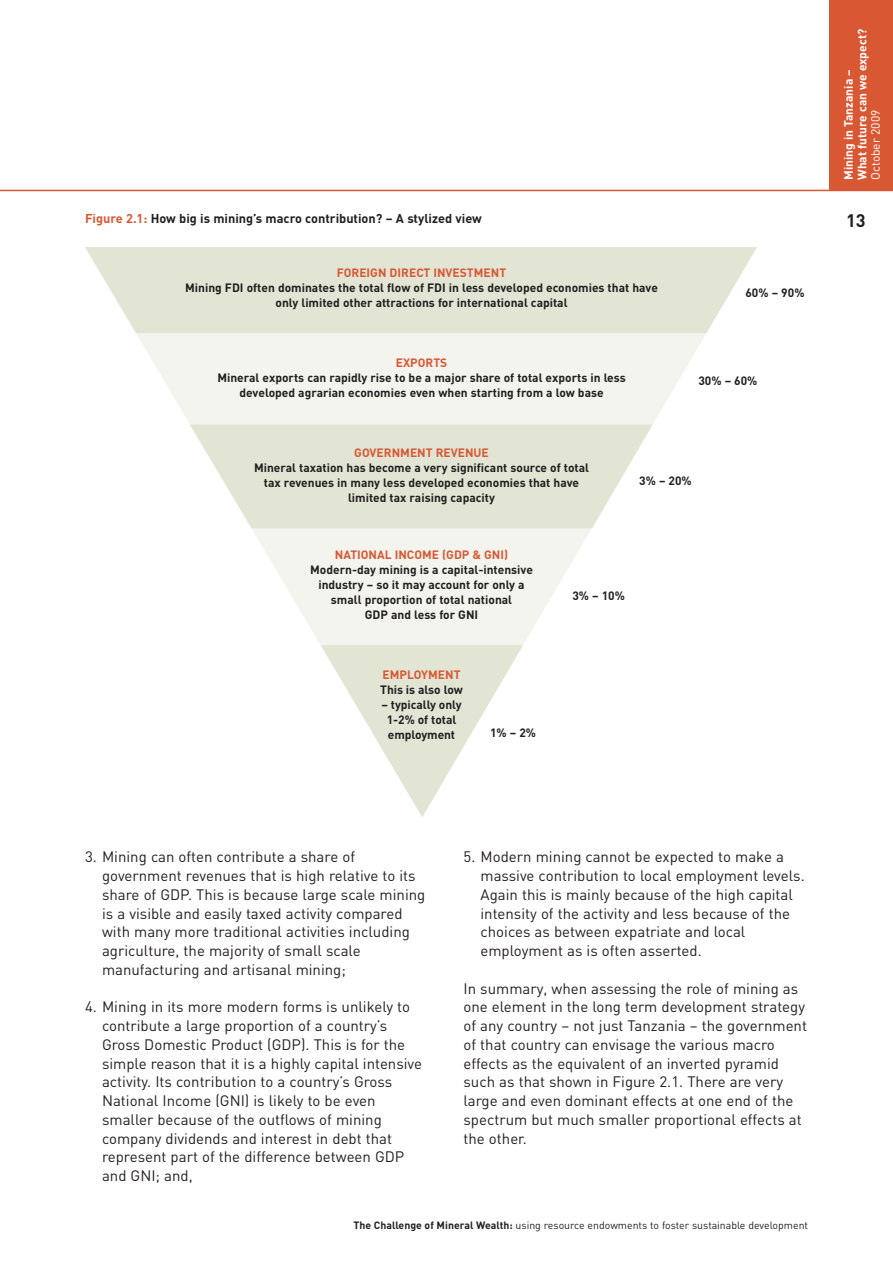
<style>
.page{position:relative;width:893px;height:1263px;background:#fff}
.page>*{position:absolute;margin:0;border:0;box-sizing:border-box;transform-origin:0 0}
.t1{font:700 18px "DIN";color:#231f20}
.t2{font:15px/18.8px "DIN";color:#231f20}
.t3{font:700 12.75px "DIN";color:#231f20}
.t4{font:700 12px/15px "DIN";color:#231f20;text-align:center}
.t5{font:700 12px "DIN";color:#d95834}
.t6{font:700 12px/13.5px "DIN";color:#fff}
.t7{font:12px "DIN";color:#fff}
.t8{font:10.5px "DIN";color:#231f20}
.s1{color:#d95834}
.s2{font-weight:700}
</style>
<div class="page">
<hr style="left:0;top:190px;width:893px;height:1px;background:#d95834">
<div style="left:829px;top:0;width:64px;height:190px;background:#d95834"></div>
<svg style="left:136px;top:333px;width:570px;height:312px;fill:#f3f4ed"></svg>
<svg style="left:321px;top:645px;width:202px;height:172px"></svg>
<svg style="left:85px;top:247px;width:672px;height:86px;background:#e4e7d7"></svg>
<svg style="left:190px;top:424px;width:463px;height:104px;background:#e5e8d9"></svg>
<p class="t3" style="left:85px;top:211px;width:398px"><span class="s1">Figure 2.1:</span> How big is mining’s macro contribution? – A stylized view</p>
<p class="t5" style="left:337px;top:266px;width:171px">FOREIGN DIRECT INVESTMENT</p>
<p class="t4" style="left:185px;top:281px;width:474px">Mining FDI often dominates the total flow of FDI in less developed economies that have only limited other attractions for international capital</p>
<p class="t5" style="left:396px;top:356px;width:53px">EXPORTS</p>
<p class="t4" style="left:217px;top:371px;width:410px">Mineral exports can rapidly rise to be a major share of total exports in less developed agrarian economies even when starting from a low base</p>
<p class="t4" style="left:745px;top:286px;width:61px">60% – 90%</p>
<p class="t4" style="left:698px;top:373px;width:61px">30% – 60%</p>
<p class="t5" style="left:354px;top:446px;width:136px">GOVERNMENT REVENUE</p>
<p class="t4" style="left:254px;top:461px;width:336px">Mineral taxation has become a very significant source of total tax revenues in many less developed economies that have limited tax raising capacity</p>
<p class="t4" style="left:639px;top:473px;width:54px">3% – 20%</p>
<p class="t5" style="left:335px;top:548px;width:175px">NATIONAL INCOME (GDP &amp; GNI)</p>
<p class="t4" style="left:310px;top:563px;width:224px">Modern-day mining is a capital-intensive industry – so it may account for only a small proportion of total national<br>GDP and less for GNI</p>
<p class="t4" style="left:572px;top:588px;width:54px">3% – 10%</p>
<p class="t5" style="left:383px;top:668px;width:79px">EMPLOYMENT</p>
<p class="t4" style="left:380px;top:683px;width:84px">This is also low</p>
<p class="t4" style="left:381px;top:698px;width:82px">– typically only<br>1-2% of total employment</p>
<p class="t4" style="left:490px;top:725px;width:48px">1% – 2%</p>
<p class="t6" style="left:842px;top:180px;width:153px;rotate:-90deg">Mining in Tanzania –<br>What future can we expect?</p>
<p class="t7" style="left:869px;top:180px;width:72px;rotate:-90deg">October 2009</p>
<p class="t1" style="left:846px;top:210px;width:21px">13</p>
<p class="t2" style="left:102px;top:848px;width:325px;text-indent:-17px">3. Mining can often contribute a share of government revenues that is high relative to its share of GDP. This is because large scale mining is a visible and easily taxed activity compared with many more traditional activities including agriculture, the majority of small scale manufacturing and artisanal mining;</p>
<p class="t2" style="left:102px;top:998px;width:322px;text-indent:-17px">4. Mining in its more modern forms is unlikely to contribute a large proportion of a country’s Gross Domestic Product (GDP). This is for the simple reason that it is a highly capital intensive activity. Its contribution to a country’s Gross National Income (GNI) is likely to be even smaller because of the outflows of mining company dividends and interest in debt that represent part of the difference between GDP and GNI; and,</p>
<p class="t2" style="left:480px;top:848px;width:326px;text-indent:-17px">5. Modern mining cannot be expected to make a massive contribution to local employment levels.<br>Again this is mainly because of the high capital intensity of the activity and less because of the choices as between expatriate and local employment as is often asserted.</p>
<p class="t2" style="left:463px;top:979px;width:345px">In summary, when assessing the role of mining as one element in the long term development strategy of any country – not just Tanzania – the government of that country can envisage the various macro effects as the equivalent of an inverted pyramid such as that shown in Figure 2.1. There are very large and even dominant effects at one end of the spectrum but much smaller proportional effects at the other.</p>
<p class="t8" style="left:354px;top:1219px;width:456px"><span class="s2">The Challenge of Mineral Wealth:</span> using resource endowments to foster sustainable development</p>
</div>
